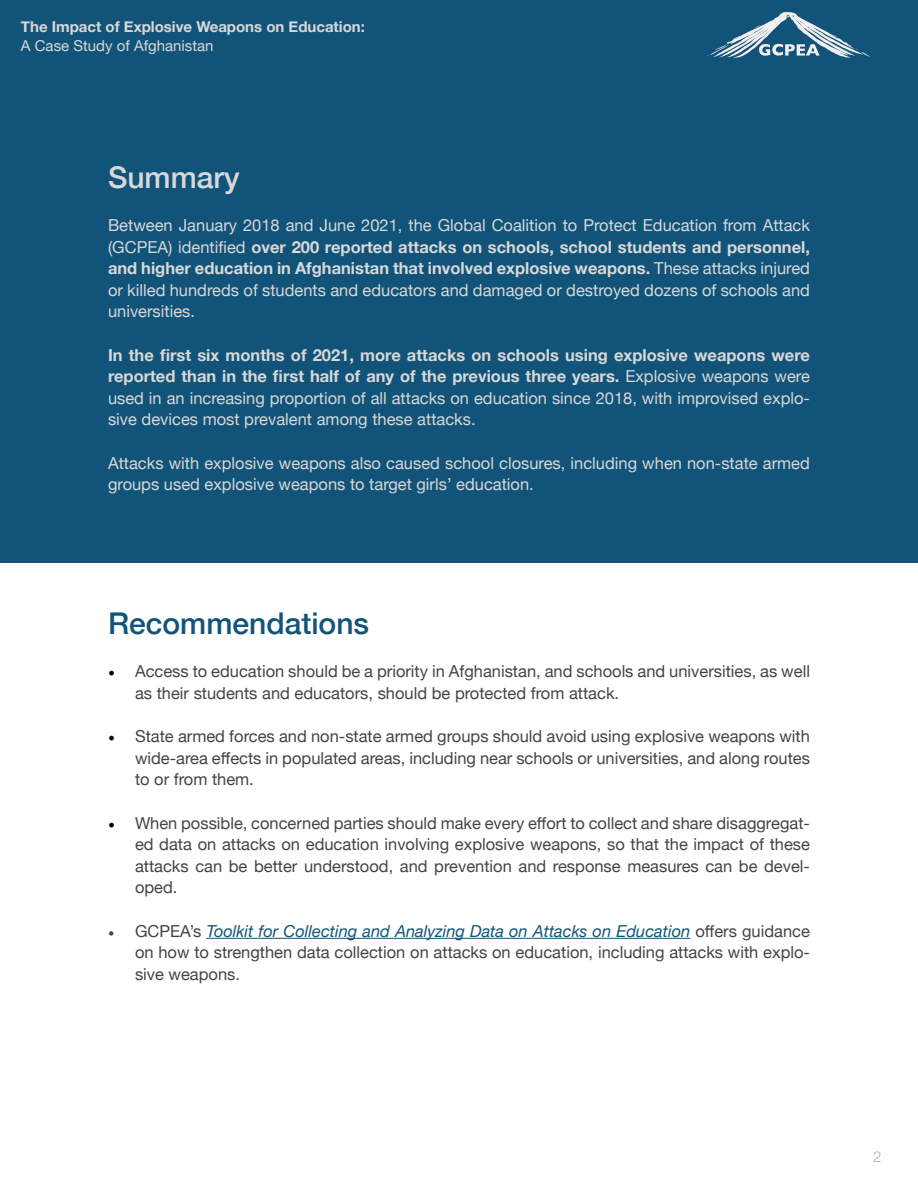
<style>
.page{position:relative;width:918px;height:1188px;background:#fff}
.page>*{position:absolute;margin:0;border:0;box-sizing:border-box;transform-origin:0 0}
.t1{font:500 30px "Helvetica Neue";color:#125479}
.t2{font:500 30px "Helvetica Neue";color:#d8d8d8}
.t3{font:16.5px/21.6px "Helvetica Neue";color:#d8d8d8;text-align:justify}
.t4{font:16.5px/21.6px "Helvetica Neue";color:#454444;text-align:justify}
.t5{font:700 15px "Helvetica Neue";color:#d8d8d8}
.t6{font:15px "Helvetica Neue";color:#d8d8d8}
.t7{font:300 15px "Helvetica Neue";color:#acacac}
.s1{font-weight:700}
.s2{font-family:"Minion Pro";font-size:18px;color:#000}
.s3{font-family:"Minion Pro"}
.s4{font-style:italic;color:#125479}
</style>
<div class="page">
<div style="left:0;top:0;width:918px;height:70px;background:#125479"></div>
<svg style="left:707px;top:12px;width:164px;height:46px"></svg>
<div style="left:0;top:62px;width:918px;height:501px;background:#125479"></div>
<hr style="left:206px;top:938px;width:484px;height:1px;background:#125479">
<p class="t5" style="left:21px;top:15px;width:346px">The Impact of Explosive Weapons on Education:</p>
<p class="t6" style="left:21px;top:35px;width:194px">A Case Study of Afghanistan</p>
<h1 class="t2" style="left:108px;top:153px;width:133px">Summary</h1>
<p class="t3" style="left:108px;top:215px;width:704px">Between January 2018 and June 2021, the Global Coalition to Protect Education from Attack (GCPEA) identified <span class="s1">over 200 reported attacks on schools, school students and personnel, and higher education in Afghanistan that involved explosive weapons.</span> These attacks injured or killed hundreds of students and educators and damaged or destroyed dozens of schools and universities.</p>
<p class="t3" style="left:108px;top:345px;width:704px"><span class="s1">In the first six months of 2021, more attacks on schools using explosive weapons were reported than in the first half of any of the previous three years.</span> Explosive weapons were used in an increasing proportion of all attacks on education since 2018, with improvised explo&shy;sive devices most prevalent among these attacks.</p>
<p class="t3" style="left:108px;top:453px;width:703px">Attacks with explosive weapons also caused school closures, including when non-state armed groups used explosive weapons to target girls’ education.</p>
<h1 class="t1" style="left:108px;top:599px;width:263px">Recommendations</h1>
<p class="t4" style="left:135px;top:662px;width:676px;text-indent:-27px"><span class="s2">•</span> Access to education should be a priority in Afghanistan, and schools and universities, as well as their students and educators, should be protected from attack.</p>
<p class="t4" style="left:135px;top:727px;width:677px;text-indent:-27px"><span class="s2">•</span> State armed forces and non-state armed groups should avoid using explosive weapons with wide-area effects in populated areas, including near schools or universities, and along routes to or from them.</p>
<p class="t4" style="left:135px;top:813px;width:677px;text-indent:-27px"><span class="s2">•</span> When possible, concerned parties should make every effort to collect and share disaggregat&shy;ed data on attacks on education involving explosive weapons, so that the impact of these attacks can be better understood, and prevention and response measures can be devel&shy;oped.</p>
<p class="t4" style="left:135px;top:921px;width:677px;text-indent:-27px"><span class="s3">•</span> GCPEA’s <span class="s4">Toolkit for Collecting and Analyzing Data on Attacks on Education</span> offers guidance on how to strengthen data collection on attacks on education, including attacks with explo&shy;sive weapons.</p>
<p class="t7" style="left:873px;top:1145px;width:10px">2</p>
</div>
